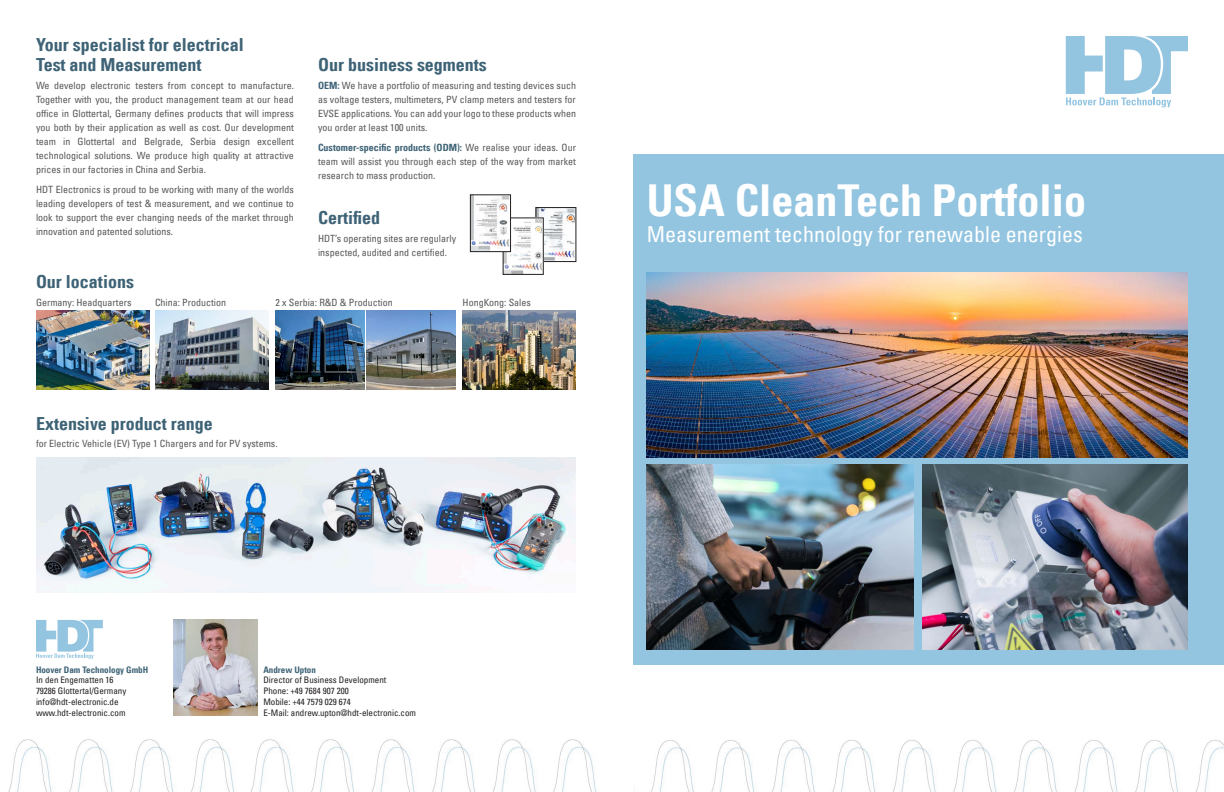
<style>
.page{position:relative;width:1224px;height:792px;background:#fff}
.page>*{position:absolute;margin:0;border:0;box-sizing:border-box;transform-origin:0 0}
.t1{font:44px "Univers Com 67 Bold Cond";color:#fff}
.t2{font:condensed 22px "Univers Com 57";color:#fff}
.t3{font:18px/20px "Univers Com 67 Bold Cond";color:#3e6376}
.t4{font:condensed 10px/14px "Univers Com 57";color:#57585a;text-align:justify}
.t5{font:10px "Univers Com 67 Bold Cond";color:#3e6376}
.t6{font:condensed 9px/10.8px "Univers Com 57";color:#231f20}
.t7{font:9px "Univers Com 67 Bold Cond";color:#3e6376}
.s1{font-family:"Univers Com 67 Bold Cond";font-stretch:normal;color:#3e6376}
.s2{font-family:"Univers Com 57";font-stretch:condensed;color:#57585a}
</style>
<div class="page">
<img style="left:893px;top:740px;width:331px;height:52px">
<img style="left:633px;top:740px;width:243px;height:52px">
<div style="left:633px;top:154px;width:591px;height:511px;background:#93c5e1"></div>
<svg style="left:1066px;top:36px;width:122px;height:71px"></svg>
<img style="left:647px;top:272px;width:541px;height:186px">
<img style="left:923px;top:464px;width:265px;height:186px">
<img style="left:647px;top:464px;width:266px;height:186px">
<img style="left:251px;top:739px;width:346px;height:53px">
<img style="left:8px;top:739px;width:227px;height:53px">
<img style="left:173px;top:620px;width:84px;height:96px">
<img style="left:36px;top:310px;width:113px;height:79px">
<img style="left:36px;top:458px;width:540px;height:135px">
<img style="left:155px;top:310px;width:113px;height:79px">
<img style="left:276px;top:310px;width:88px;height:79px">
<img style="left:367px;top:310px;width:89px;height:79px">
<img style="left:463px;top:310px;width:113px;height:79px">
<svg style="left:36px;top:620px;width:67px;height:39px"></svg>
<img style="left:538px;top:209px;width:36px;height:51px">
<div style="left:536px;top:207px;width:40px;height:55px;border:1px solid #231f20"></div>
<img style="left:505px;top:220px;width:36px;height:52px">
<img style="left:472px;top:197px;width:37px;height:53px">
<div style="left:470px;top:195px;width:41px;height:57px;border:1px solid #231f20"></div>
<h3 class="t3" style="left:36px;top:34px;width:209px">Your specialist for electrical<br>Test and Measurement</h3>
<p class="t4" style="left:36px;top:79px;width:259px">We develop electronic testers from concept to manufacture.<br>Together with you, the product management team at our head office in Glottertal, Germany defines products that will impress you both by their application as well as cost. Our development team in Glottertal and Belgrade, Serbia design excellent technological solutions. We produce high quality at attractive prices in our factories in China and Serbia.</p>
<p class="t4" style="left:36px;top:182px;width:259px">HDT Electronics is proud to be working with many of the worlds leading developers of test &amp; measurement, and we continue to look to support the ever changing needs of the market through innovation and patented solutions.</p>
<h3 class="t3" style="left:36px;top:272px;width:100px">Our locations</h3>
<h3 class="t3" style="left:318px;top:54px;width:170px">Our business segments</h3>
<p class="t4" style="left:318px;top:79px;width:259px"><span class="s1">OEM:</span> We have a portfolio of measuring and testing devices such as voltage testers, multimeters, PV clamp meters and testers for EVSE applications. You can add your logo to these products when you order at least 100 units.</p>
<p class="t5" style="left:318px;top:141px;width:259px">Customer-specific products (ODM): <span class="s2">We realise your ideas. Our</span></p>
<p class="t4" style="left:318px;top:154px;width:259px">team will assist you through each step of the way from market research to mass production.</p>
<h3 class="t3" style="left:318px;top:207px;width:64px">Certified</h3>
<p class="t4" style="left:318px;top:231px;width:140px">HDT’s operating sites are regularly inspected, audited and certified.</p>
<p class="t4" style="left:36px;top:295px;width:97px">Germany: Headquarters</p>
<p class="t4" style="left:155px;top:295px;width:73px">China: Production</p>
<p class="t4" style="left:276px;top:295px;width:119px">2 x Serbia: R&amp;D &amp; Production</p>
<p class="t4" style="left:463px;top:295px;width:70px">HongKong: Sales</p>
<h3 class="t3" style="left:36px;top:413px;width:178px">Extensive product range</h3>
<p class="t4" style="left:36px;top:436px;width:243px">for Electric Vehicle (EV) Type 1 Chargers and for PV systems.</p>
<h1 class="t1" style="left:647px;top:173px;width:441px">USA CleanTech Portfolio</h1>
<h2 class="t2" style="left:647px;top:221px;width:438px">Measurement technology for renewable energies</h2>
<p class="t7" style="left:36px;top:664px;width:114px">Hoover Dam Technology GmbH</p>
<p class="t6" style="left:36px;top:675px;width:92px">In den Engematten 16<br>79286 Glottertal/Germany info@hdt-electronic.de www.hdt-electronic.com</p>
<p class="t7" style="left:263px;top:664px;width:54px">Andrew Upton</p>
<p class="t6" style="left:263px;top:675px;width:154px">Director of Business Development<br>Phone: +49 7684 907 200<br>Mobile: +44 7579 029 674<br>E-Mail: andrew.upton@hdt-electronic.com</p>
</div>
